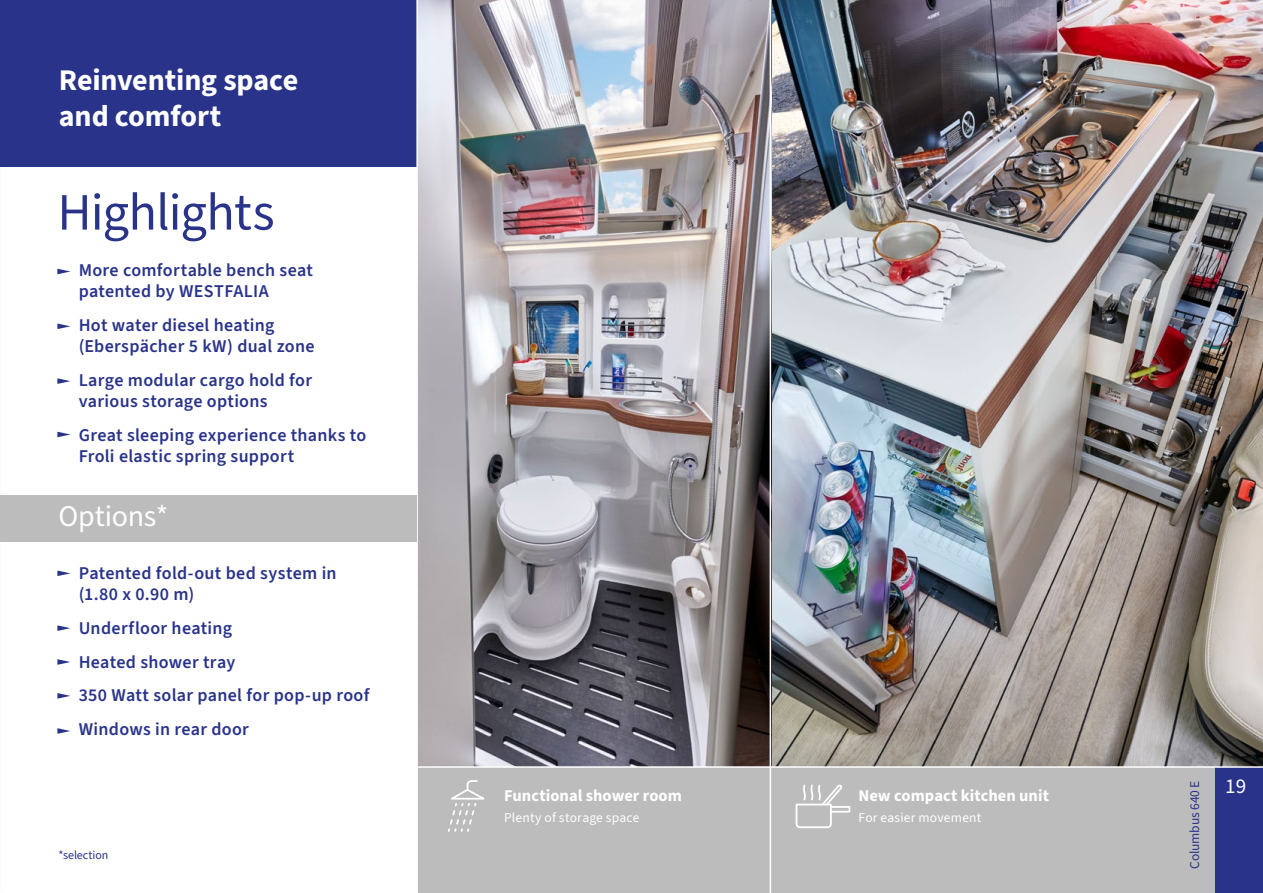
<style>
.page{position:relative;width:1263px;height:893px;background:#fff}
.page>*{position:absolute;margin:0;border:0;box-sizing:border-box;transform-origin:0 0}
.t1{font:52.5px "Source Sans 3";letter-spacing:-.015em;color:#29338a}
.t2{font:700 30px/36px "Source Sans 3";letter-spacing:-.005em;color:#fff}
.t3{font:30px "Source Sans 3";letter-spacing:-.01em;color:#fff}
.t4{font:21px "Source Sans 3";color:#fff}
.t5{font:600 18px/21px "Source Sans 3";letter-spacing:.015em;color:#29338a}
.t6{font:700 16.5px "Source Sans 3";letter-spacing:.005em;color:#fff}
.t7{font:13.5px "Source Sans 3";letter-spacing:.015em;color:#fff}
.t8{font:13.5px "Source Sans 3";letter-spacing:-.01em;color:#29338a}
.t9{font:12px "Source Sans 3";letter-spacing:-.005em;color:#29338a}
</style>
<div class="page">
<div style="left:1215px;top:768px;width:48px;height:125px;background:#29338a"></div>
<img style="left:771px;top:0;width:492px;height:766px">
<img style="left:418px;top:0;width:352px;height:766px">
<div style="left:417px;top:768px;width:798px;height:125px;background:#bcbcbc"></div>
<hr style="left:770px;top:0;width:1px;height:893px;background:#fff">
<svg style="left:57px;top:269px;width:13px;height:5px"></svg>
<svg style="left:57px;top:324px;width:13px;height:5px"></svg>
<svg style="left:57px;top:378px;width:13px;height:6px"></svg>
<svg style="left:57px;top:432px;width:13px;height:5px"></svg>
<svg style="left:57px;top:571px;width:13px;height:5px"></svg>
<svg style="left:57px;top:625px;width:13px;height:6px"></svg>
<svg style="left:57px;top:659px;width:13px;height:6px"></svg>
<svg style="left:57px;top:693px;width:13px;height:6px"></svg>
<svg style="left:57px;top:728px;width:13px;height:6px"></svg>
<svg style="left:448px;top:780px;width:37px;height:52px"></svg>
<div style="left:830px;top:806px;width:20px;height:7px;border:2px solid #fff"></div>
<svg style="left:795px;top:784px;width:49px;height:44px"></svg>
<div style="left:0;top:0;width:416px;height:167px;background:#29338a"></div>
<hr style="left:416px;top:0;width:2px;height:893px;background:#fff">
<div style="left:0;top:495px;width:416px;height:47px;background:#bcbcbc"></div>
<h2 class="t2" style="left:59px;top:62px;width:241px">Reinventing space and comfort</h2>
<h1 class="t1" style="left:57px;top:179px;width:219px">Highlights</h1>
<p class="t5" style="left:79px;top:260px;width:236px">More comfortable bench seat patented by WESTFALIA</p>
<p class="t5" style="left:79px;top:315px;width:237px">Hot water diesel heating (Eberspächer 5 kW) dual zone</p>
<p class="t5" style="left:79px;top:369px;width:235px">Large modular cargo hold for various storage options</p>
<p class="t5" style="left:79px;top:424px;width:289px">Great sleeping experience thanks to<br>Froli elastic spring support</p>
<h2 class="t3" style="left:58px;top:497px;width:111px">Options*</h2>
<p class="t5" style="left:79px;top:563px;width:260px">Patented fold-out bed system in (1.80 x 0.90 m)</p>
<p class="t5" style="left:79px;top:611px;width:292px;line-height:33.8px">Underfloor heating<br>Heated shower tray<br>350 Watt solar panel for pop-up roof<br>Windows in rear door</p>
<p class="t9" style="left:58px;top:847px;width:51px">*selection</p>
<p class="t6" style="left:504px;top:785px;width:179px">Functional shower room</p>
<p class="t7" style="left:504px;top:809px;width:137px">Plenty of storage space</p>
<p class="t6" style="left:858px;top:785px;width:192px">New compact kitchen unit</p>
<p class="t7" style="left:858px;top:809px;width:124px">For easier movement</p>
<p class="t8" style="left:1186px;top:869px;width:90px;rotate:-90deg">Columbus 640 E</p>
<p class="t4" style="left:1225px;top:773px;width:22px">19</p>
</div>
